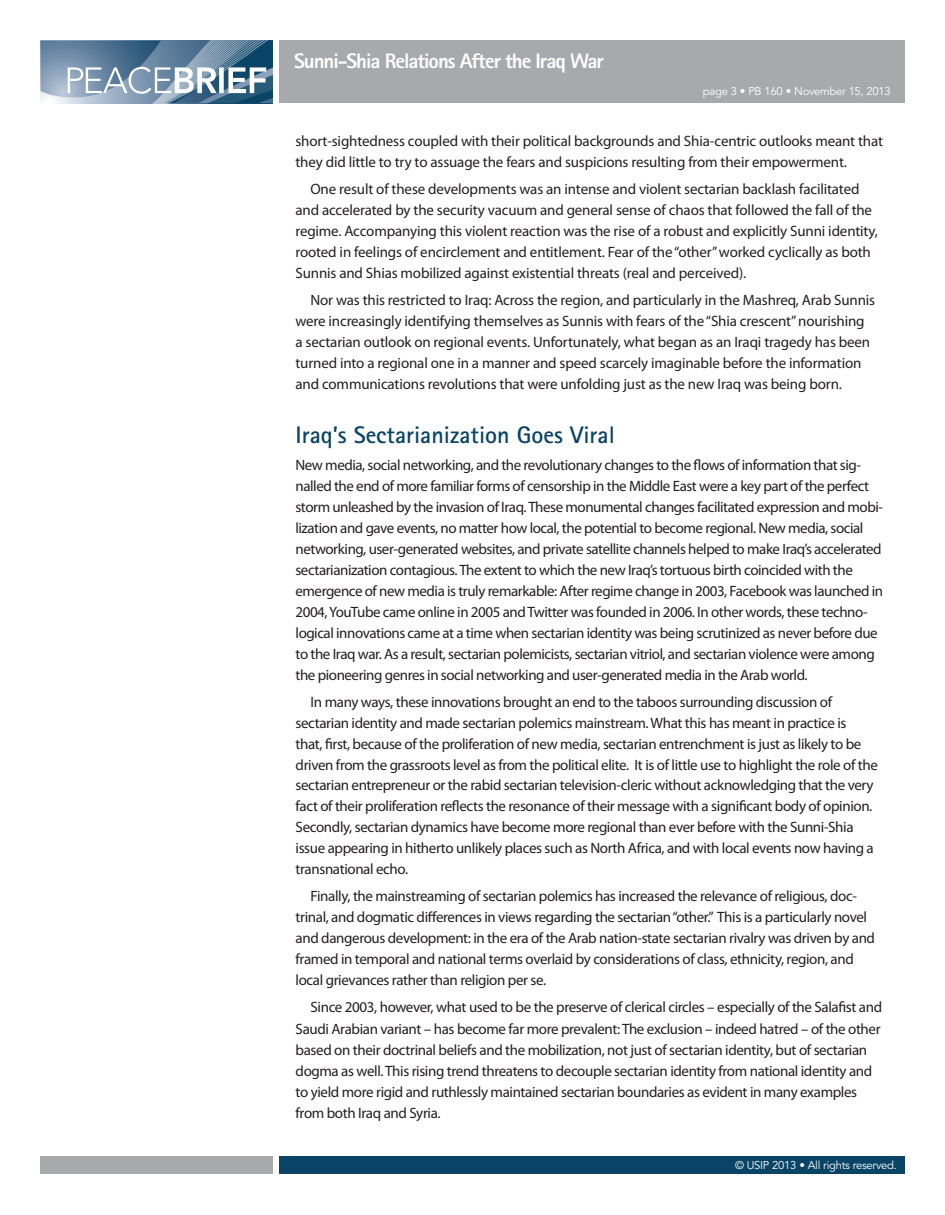
<style>
.page{position:relative;width:945px;height:1215px;background:#fff}
.page>*{position:absolute;margin:0;border:0;box-sizing:border-box;transform-origin:0 0}
.t1{font:700 24px "Rotis Sans Serif";color:#094466}
.t2{font:800 21px "Rotis Sans Serif";letter-spacing:-.05em;color:#fff}
.t3{font:15px/21px "Myriad Pro";letter-spacing:-.025em;color:#231f20}
.t4{font:11.25px "Avenir LT Std";letter-spacing:-.025em;color:#fff}
</style>
<div class="page">
<div style="left:279px;top:1156px;width:625px;height:18px;background:#094466"></div>
<div style="left:40px;top:1156px;width:233px;height:18px;background:#a8a9ad"></div>
<div style="left:279px;top:40px;width:625px;height:63px;background:#a8a9ad"></div>
<svg style="left:40px;top:41px;width:233px;height:63px;background:#7995ad"></svg>
<h2 class="t2" style="left:294px;top:47px;width:312px">Sunni-Shia Relations After the Iraq War</h2>
<p class="t4" style="left:703px;top:84px;width:189px">page 3 • PB 160 • November 15, 2013</p>
<p class="t3" style="left:295px;top:130px;width:589px">short-sightedness coupled with their political backgrounds and Shia-centric outlooks meant that they did little to try to assuage the fears and suspicions resulting from their empowerment.</p>
<p class="t3" style="left:295px;top:178px;width:584px;text-indent:15px">One result of these developments was an intense and violent sectarian backlash facilitated and accelerated by the security vacuum and general sense of chaos that followed the fall of the regime. Accompanying this violent reaction was the rise of a robust and explicitly Sunni identity, rooted in feelings of encirclement and entitlement. Fear of the“other”worked cyclically as both Sunnis and Shias mobilized against existential threats (real and perceived).</p>
<p class="t3" style="left:295px;top:289px;width:581px;text-indent:15px">Nor was this restricted to Iraq: Across the region, and particularly in the Mashreq, Arab Sunnis were increasingly identifying themselves as Sunnis with fears of the“Shia crescent”nourishing a sectarian outlook on regional events. Unfortunately, what began as an Iraqi tragedy has been turned into a regional one in a manner and speed scarcely imaginable before the information and communications revolutions that were unfolding just as the new Iraq was being born.</p>
<h1 class="t1" style="left:295px;top:419px;width:321px">Iraq’s Sectarianization Goes Viral</h1>
<p class="t3" style="left:295px;top:454px;width:589px">New media, social networking, and the revolutionary changes to the flows of information that sig&shy;nalled the end of more familiar forms of censorship in the Middle East were a key part of the perfect storm unleashed by the invasion of Iraq.These monumental changes facilitated expression and mobi&shy;lization and gave events, no matter how local, the potential to become regional. New media, social networking, user-generated websites, and private satellite channels helped to make Iraq’s accelerated sectarianization contagious.The extent to which the new Iraq’s tortuous birth coincided with the emergence of new media is truly remarkable: After regime change in 2003, Facebook was launched in 2004,YouTube came online in 2005 andTwitter was founded in 2006. In other words, these techno&shy;logical innovations came at a time when sectarian identity was being scrutinized as never before due to the Iraq war. As a result, sectarian polemicists, sectarian vitriol, and sectarian violence were among the pioneering genres in social networking and user-generated media in the Arab world.</p>
<p class="t3" style="left:296px;top:691px;width:584px;text-indent:15px">In many ways, these innovations brought an end to the taboos surrounding discussion of sectarian identity and made sectarian polemics mainstream.What this has meant in practice is<br>that, first, because of the proliferation of new media, sectarian entrenchment is just as likely to be driven from the grassroots level as from the political elite. It is of little use to highlight the role of the sectarian entrepreneur or the rabid sectarian television-cleric without acknowledging that the very fact of their proliferation reflects the resonance of their message with a significant body of opinion.<br>Secondly, sectarian dynamics have become more regional than ever before with the Sunni-Shia issue appearing in hitherto unlikely places such as North Africa, and with local events now having a transnational echo.</p>
<p class="t3" style="left:296px;top:886px;width:581px;text-indent:15px">Finally, the mainstreaming of sectarian polemics has increased the relevance of religious, doc&shy;trinal, and dogmatic differences in views regarding the sectarian“other.” This is a particularly novel and dangerous development: in the era of the Arab nation-state sectarian rivalry was driven by and framed in temporal and national terms overlaid by considerations of class, ethnicity, region, and local grievances rather than religion per se.</p>
<p class="t3" style="left:296px;top:997px;width:588px;text-indent:15px">Since 2003, however, what used to be the preserve of clerical circles – especially of the Salafist and Saudi Arabian variant – has become far more prevalent:The exclusion – indeed hatred – of the other based on their doctrinal beliefs and the mobilization, not just of sectarian identity, but of sectarian dogma as well.This rising trend threatens to decouple sectarian identity from national identity and to yield more rigid and ruthlessly maintained sectarian boundaries as evident in many examples from both Iraq and Syria.</p>
<p class="t4" style="left:735px;top:1158px;width:163px">© USIP 2013 • All rights reserved.</p>
</div>
